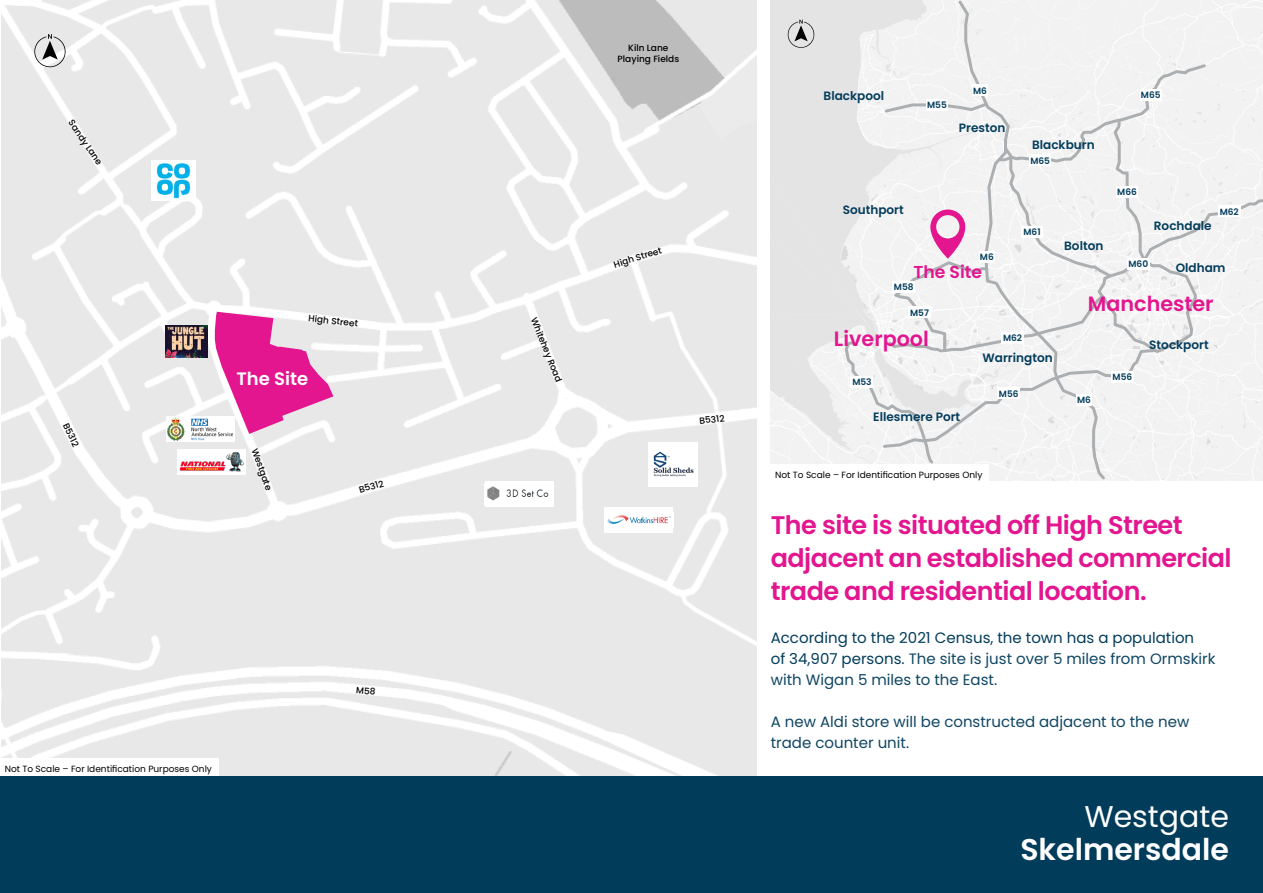
<style>
.page{position:relative;width:1263px;height:893px;background:#fff}
.page>*{position:absolute;margin:0;border:0;box-sizing:border-box;transform-origin:0 0}
.t1{font:600 30px "Poppins";color:#fff}
.t2{font:30px "Poppins";color:#fff}
.t3{font:600 25.5px/33px "Poppins";letter-spacing:-.02em;color:#e3158f}
.t4{font:600 20.7px "Poppins";color:#e3158f}
.t5{font:600 18px "Poppins";color:#fff}
.t6{font:600 17.25px "Poppins";color:#e3158f}
.t7{font:15px/21px "Poppins";color:#023c5b}
.t8{font:15px/21px "Poppins";color:#0f4663}
.t9{font:600 12px "Poppins";color:#023c5b}
.t10{font:500 9px/10.8px "Poppins";color:#000;text-align:center}
.t11{font:9px "Poppins";color:#000}
.t12{font:600 9px "Poppins";color:#023c5b}
.s1{color:#0f4663}
</style>
<div class="page">
<img style="left:1px;top:0;width:755px;height:776px">
<svg style="left:34px;top:34px;width:32px;height:34px"></svg>
<svg style="left:787px;top:20px;width:27px;height:28px"></svg>
<div style="left:0;top:759px;width:218px;height:17px;background:#fff"></div>
<div style="left:0;top:776px;width:1263px;height:117px;background:#023c5b"></div>
<div style="left:956px;top:0;width:152px;height:481px;background:#f2f2f2"></div>
<div style="left:770px;top:464px;width:219px;height:17px;background:#fff"></div>
<svg style="left:843px;top:63px;width:420px;height:403px"></svg>
<svg style="left:215px;top:312px;width:118px;height:122px;background:#e76fb6"></svg>
<img style="left:151px;top:161px;width:45px;height:40px">
<div style="left:177px;top:449px;width:69px;height:26px;background:#fff"></div>
<img style="left:180px;top:452px;width:64px;height:20px">
<div style="left:485px;top:481px;width:68px;height:26px;background:#fff"></div>
<img style="left:487px;top:486px;width:62px;height:15px">
<div style="left:605px;top:507px;width:68px;height:26px;background:#fff"></div>
<img style="left:607px;top:515px;width:64px;height:10px">
<div style="left:648px;top:442px;width:50px;height:44px;background:#fff"></div>
<img style="left:653px;top:451px;width:41px;height:26px">
<div style="left:166px;top:416px;width:68px;height:26px;background:#fff"></div>
<img style="left:168px;top:418px;width:64px;height:23px">
<img style="left:166px;top:326px;width:42px;height:31px">
<svg style="left:356px;top:687px;width:19px;height:8px"></svg>
<p class="t10" style="left:75px;top:118px;width:54px;rotate:56deg">Sandy Lane</p>
<p class="t10" style="left:71px;top:421px;width:27px;rotate:65deg">B5312</p>
<p class="t10" style="left:309px;top:313px;width:51px;rotate:6deg">High Street</p>
<p class="t10" style="left:539px;top:316px;width:70px;rotate:68deg">Whitehey Road</p>
<p class="t5" style="left:237px;top:368px;width:73px">The Site</p>
<p class="t10" style="left:259px;top:447px;width:45px;rotate:70deg">Westgate</p>
<p class="t10" style="left:358px;top:485px;width:27px;rotate:-16deg">B5312</p>
<p class="t11" style="left:5px;top:764px;width:209px">Not To Scale – For Identification Purposes Only</p>
<p class="t10" style="left:618px;top:43px;width:63px">Kiln Lane<br>Playing Fields</p>
<p class="t10" style="left:612px;top:260px;width:51px;rotate:-17deg">High Street</p>
<p class="t10" style="left:699px;top:415px;width:27px;rotate:-6deg">B5312</p>
<p class="t9" style="left:823px;top:89px;width:62px">Blackpool</p>
<p class="t12" style="left:927px;top:100px;width:21px">M55</p>
<p class="t12" style="left:973px;top:85px;width:15px">M6</p>
<p class="t9" style="left:959px;top:121px;width:48px">Preston</p>
<p class="t9" style="left:843px;top:202px;width:63px">Southport</p>
<p class="t12" style="left:980px;top:252px;width:15px">M6</p>
<p class="t6" style="left:913px;top:262px;width:70px">The Site</p>
<p class="t12" style="left:894px;top:282px;width:21px">M58</p>
<p class="t12" style="left:910px;top:307px;width:20px">M57</p>
<p class="t12" style="left:1141px;top:90px;width:21px">M65</p>
<p class="t9" style="left:1032px;top:138px;width:64px">Blackburn</p>
<p class="t12" style="left:1030px;top:155px;width:21px">M65</p>
<p class="t12" style="left:1023px;top:227px;width:19px">M61</p>
<p class="t9" style="left:1064px;top:239px;width:41px">Bolton</p>
<p class="t12" style="left:1117px;top:187px;width:21px">M66</p>
<p class="t9" style="left:1154px;top:218px;width:59px">Rochdale</p>
<p class="t12" style="left:1220px;top:206px;width:21px">M62</p>
<p class="t12" style="left:1128px;top:259px;width:21px">M60</p>
<p class="t9" style="left:1176px;top:261px;width:51px">Oldham</p>
<h3 class="t4" style="left:1088px;top:292px;width:127px">Manchester</h3>
<h3 class="t4" style="left:834px;top:326px;width:96px">Liverpool</h3>
<p class="t12" style="left:852px;top:377px;width:21px">M53</p>
<p class="t9" style="left:873px;top:410px;width:89px">Ellesmere Port</p>
<p class="t12" style="left:1003px;top:333px;width:21px">M62</p>
<p class="t9" style="left:982px;top:351px;width:72px">Warrington</p>
<p class="t12" style="left:999px;top:388px;width:21px">M56</p>
<p class="t11" style="left:775px;top:469px;width:209px">Not To Scale – For Identification Purposes Only</p>
<p class="t12" style="left:1077px;top:395px;width:15px">M6</p>
<p class="t12" style="left:1113px;top:372px;width:21px">M56</p>
<p class="t9" style="left:1149px;top:338px;width:61px">Stockport</p>
<h2 class="t3" style="left:771px;top:509px;width:462px">The site is situated off High Street adjacent an established commercial trade and residential location.</h2>
<p class="t7" style="left:771px;top:627px;width:446px">According to the 2021 Census, the town has a population<br>of 34,907 persons. <span class="s1">The site is just over 5 miles from Ormskirk with Wigan 5 miles to the East.</span></p>
<p class="t8" style="left:771px;top:711px;width:420px">A new Aldi store will be constructed adjacent to the new trade counter unit.</p>
<h1 class="t2" style="left:1084px;top:799px;width:146px">Westgate</h1>
<h1 class="t1" style="left:1020px;top:832px;width:210px">Skelmersdale</h1>
</div>
